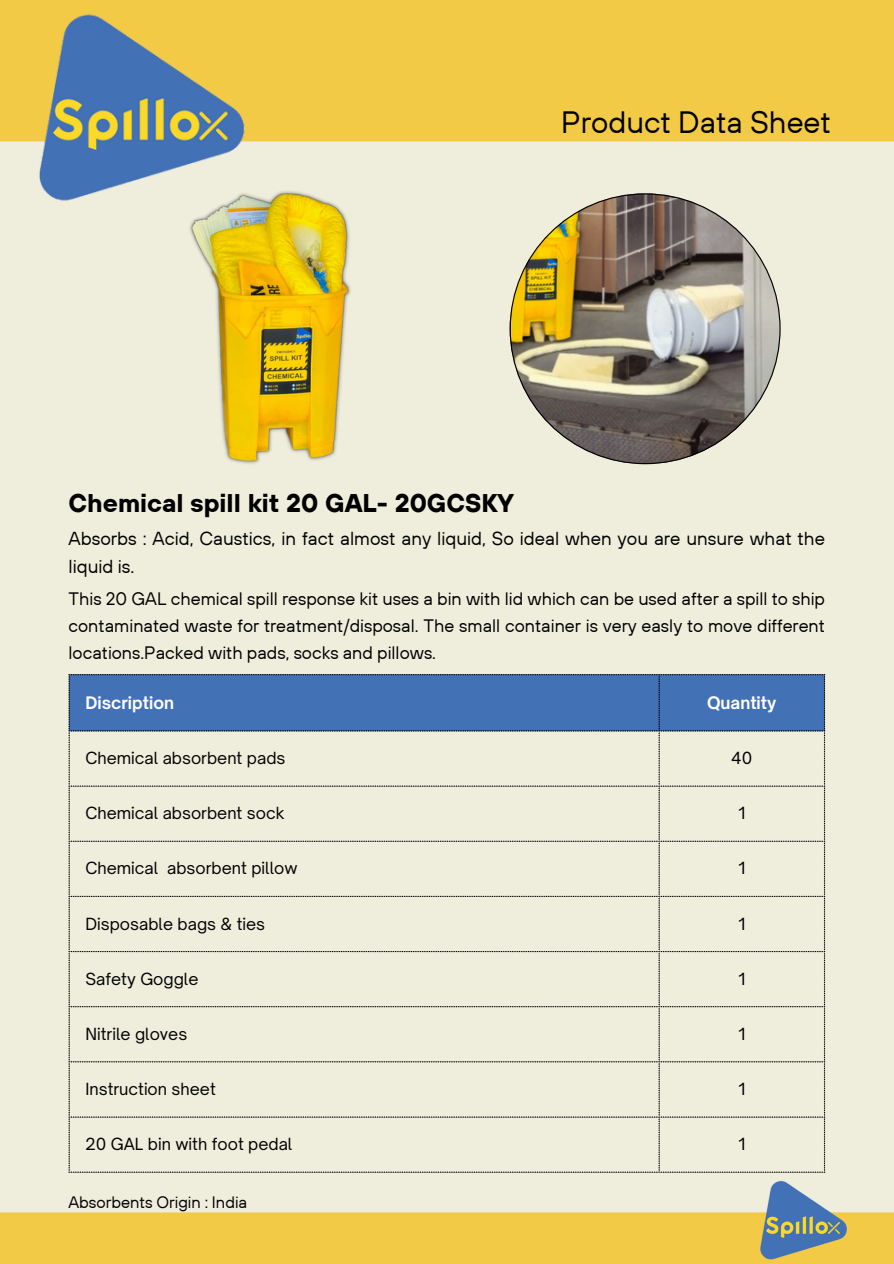
<style>
.page{position:relative;width:894px;height:1264px;background:#fff}
.page>*{position:absolute;margin:0;border:0;box-sizing:border-box;transform-origin:0 0}
.t1{font:30.75px "TT Hoves";color:#000}
.t2{font:700 25.5px "TT Hoves";color:#000}
.t3{font:18.75px/28.2px "TT Hoves";color:#000}
.t4{font:18px/27px "TT Hoves";color:#000;text-align:justify}
.t5{font:16.5px "TT Hoves";color:#000}
.t6{font:700 16.5px "Open Sauce One";color:#fff}
.t7{font:16.05px "Open Sauce One";color:#000}
</style>
<div class="page">
<div style="left:0;top:0;width:893px;height:1263px;background:#efeddc"></div>
<div style="left:0;top:0;width:893px;height:141px;background:#f3ca46"></div>
<img style="left:0;top:14px;width:288px;height:187px">
<div style="left:0;top:1212px;width:893px;height:51px;background:#f3ca46"></div>
<img style="left:743px;top:1165px;width:121px;height:95px">
<img style="left:509px;top:193px;width:271px;height:271px">
<img style="left:171px;top:175px;width:180px;height:289px">
<svg style="left:69px;top:674px;width:590px;height:498px"></svg>
<svg style="left:660px;top:674px;width:164px;height:498px"></svg>
<h3 class="t1" style="left:561px;top:102px;width:271px">Product Data Sheet</h3>
<h3 class="t2" style="left:69px;top:486px;width:446px">Chemical spill kit 20 GAL- 20GCSKY</h3>
<p class="t3" style="left:69px;top:524px;width:757px">Absorbs : Acid, Caustics, in fact almost any liquid, So ideal when you are unsure what the liquid is.</p>
<h2 class="t4" style="left:69px;top:584px;width:757px">This 20 GAL chemical spill response kit uses a bin with lid which can be used after a spill to ship contaminated waste for treatment/disposal. The small container is very easly to move different locations.Packed with pads, socks and pillows.</h2>
<p class="t6" style="left:85px;top:692px;width:90px">Discription</p>
<p class="t6" style="left:706px;top:692px;width:71px">Quantity</p>
<p class="t7" style="left:85px;top:748px;width:201px">Chemical absorbent pads</p>
<p class="t7" style="left:731px;top:748px;width:23px">40</p>
<p class="t7" style="left:85px;top:803px;width:201px">Chemical absorbent sock</p>
<p class="t7" style="left:738px;top:803px;width:8px">1</p>
<p class="t7" style="left:85px;top:858px;width:213px">Chemical absorbent pillow</p>
<p class="t7" style="left:738px;top:858px;width:8px">1</p>
<p class="t7" style="left:85px;top:913px;width:181px">Disposable bags &amp; ties</p>
<p class="t7" style="left:738px;top:913px;width:8px">1</p>
<p class="t7" style="left:85px;top:968px;width:114px">Safety Goggle</p>
<p class="t7" style="left:738px;top:968px;width:8px">1</p>
<p class="t7" style="left:85px;top:1023px;width:103px">Nitrile gloves</p>
<p class="t7" style="left:738px;top:1023px;width:8px">1</p>
<p class="t7" style="left:85px;top:1078px;width:132px">Instruction sheet</p>
<p class="t7" style="left:738px;top:1078px;width:8px">1</p>
<p class="t7" style="left:85px;top:1134px;width:208px">20 GAL bin with foot pedal</p>
<p class="t7" style="left:738px;top:1134px;width:8px">1</p>
<p class="t5" style="left:69px;top:1191px;width:180px">Absorbents Origin : India</p>
</div>
